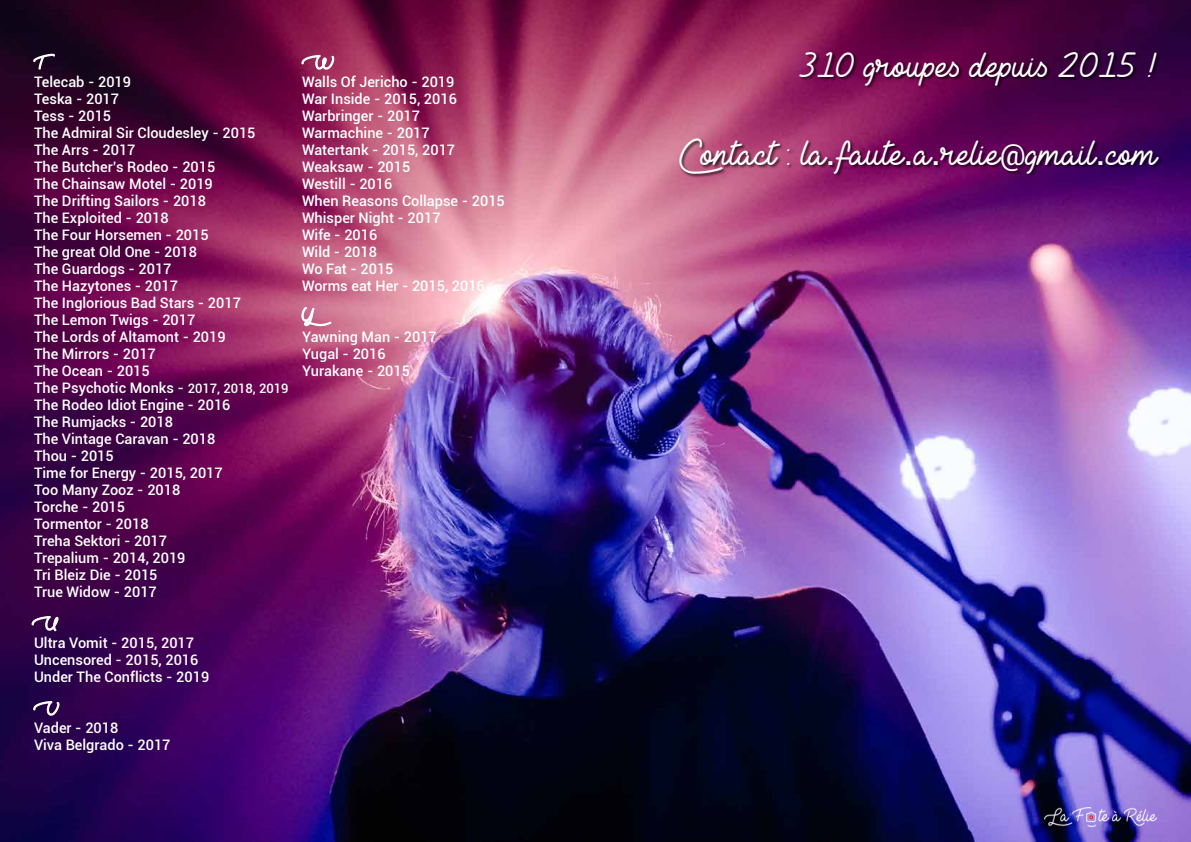
<style>
.page{position:relative;width:1191px;height:842px;background:#fff}
.page>*{position:absolute;margin:0;border:0;box-sizing:border-box;transform-origin:0 0}
.t1{font:35px "Lieto Me";color:#fff}
.t2{font:18px "Lieto Me";color:#fff}
.t3{font:500 14.5px/17px "Roboto";color:#fff}
.s1{font-size:13px}
.s2{font-family:"Roboto";font-size:40px}
.s3{font-family:"Roboto";font-size:29px}
</style>
<div class="page">
<img style="left:0;top:0;width:1191px;height:842px">
<img style="left:1045px;top:808px;width:112px;height:18px">
<div style="left:679px;top:52px;width:484px;height:127px;background:#000;opacity:.75"></div>
<svg style="left:301px;top:36px;width:34px;height:52px;background:#9e3562"></svg>
<svg style="left:31px;top:615px;width:28px;height:30px"></svg>
<svg style="left:33px;top:700px;width:27px;height:16px"></svg>
<svg style="left:301px;top:306px;width:31px;height:21px"></svg>
<svg style="left:32px;top:53px;width:24px;height:18px"></svg>
<p class="t3" style="left:34px;top:73px;width:256px">Telecab - 2019<br>Teska - 2017<br>Tess - 2015<br>The Admiral Sir Cloudesley - 2015<br>The Arrs - 2017<br>The Butcher’s Rodeo - 2015<br>The Chainsaw Motel - 2019<br>The Drifting Sailors - 2018<br>The Exploited - 2018<br>The Four Horsemen - 2015<br>The great Old One - 2018<br>The Guardogs - 2017<br>The Hazytones - 2017<br>The Inglorious Bad Stars - 2017<br>The Lemon Twigs - 2017<br>The Lords of Altamont - 2019<br>The Mirrors - 2017<br>The Ocean - 2015<br>The Psychotic Monks - <span class="s1">2017, 2018, 2019<br></span>The Rodeo Idiot Engine - 2016<br>The Rumjacks - 2018<br>The Vintage Caravan - 2018<br>Thou - 2015<br>Time for Energy - 2015, 2017<br>Too Many Zooz - 2018<br>Torche - 2015<br>Tormentor - 2018<br>Treha Sektori - 2017<br>Trepalium - 2014, 2019<br>Tri Bleiz Die - 2015<br>True Widow - 2017</p>
<p class="t3" style="left:34px;top:634px;width:177px">Ultra Vomit - 2015, 2017<br>Uncensored - 2015, 2016<br>Under The Conflicts - 2019</p>
<p class="t3" style="left:34px;top:719px;width:138px">Vader - 2018<br>Viva Belgrado - 2017</p>
<p class="t2" style="left:32px;top:613px;width:27px">U</p>
<p class="t3" style="left:302px;top:73px;width:204px">Walls Of Jericho - 2019<br>War Inside - 2015, 2016<br>Warbringer - 2017<br>Warmachine - 2017<br>Watertank - 2015, 2017<br>Weaksaw - 2015<br>Westill - 2016<br>When Reasons Collapse - 2015<br>Whisper Night - 2017<br>Wife - 2016<br>Wild - 2018<br>Wo Fat - 2015<br>Worms eat Her - 2015, 2016</p>
<p class="t3" style="left:302px;top:328px;width:136px">Yawning Man - 2017<br>Yugal - 2016<br>Yurakane - 2015</p>
<h1 class="t1" style="left:799px;top:45px;width:359px">310 groupes depuis 2015 !</h1>
<h1 class="t1" style="left:679px;top:133px;width:479px">Contact : la<span class="s2">.</span>faute<span class="s2">.</span>a<span class="s2">.</span>relie<span class="s3">@</span>gmail<span class="s2">.</span>com</h1>
</div>
